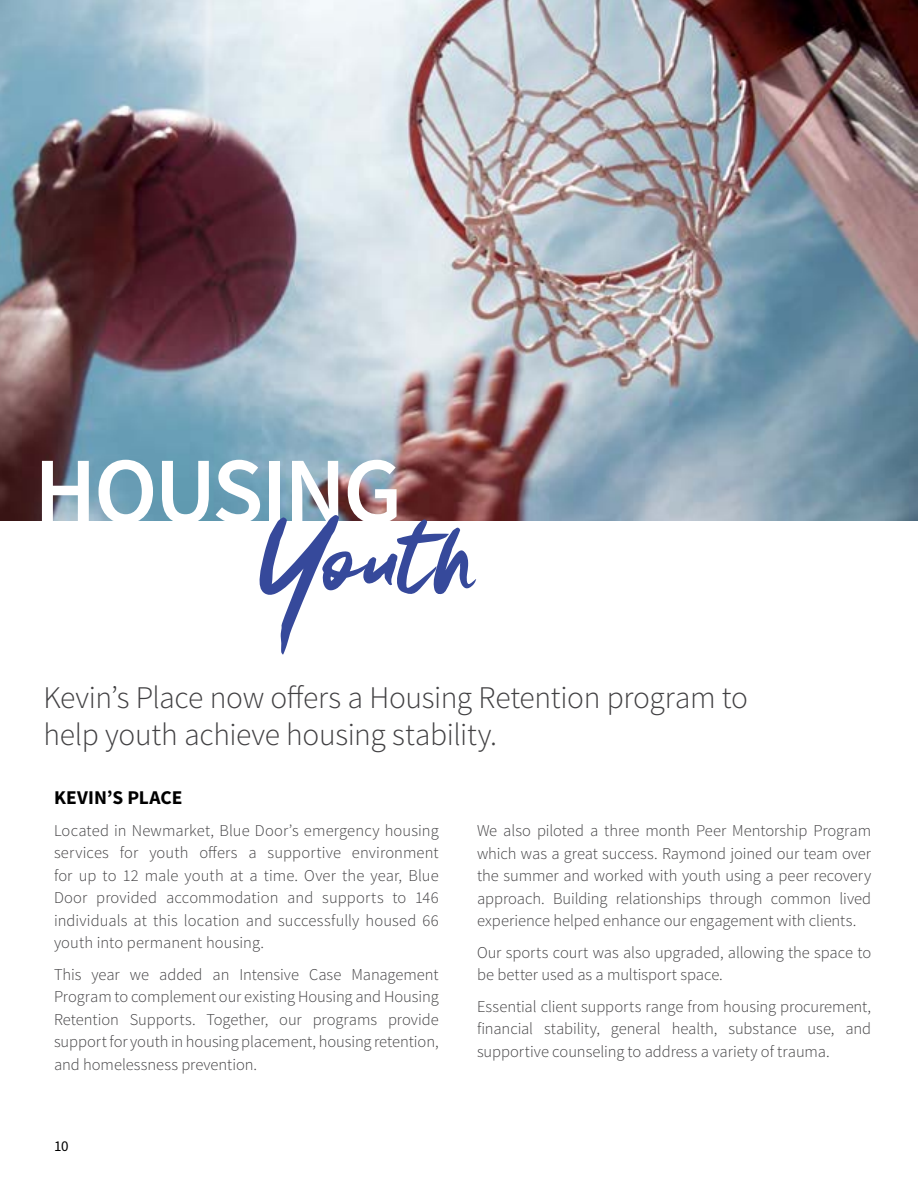
<style>
.page{position:relative;width:918px;height:1188px;background:#fff}
.page>*{position:absolute;margin:0;border:0;box-sizing:border-box;transform-origin:0 0}
.Headline_1_-_Avenir{font:120px "Stray Bullets Smooth";color:#36499b}
.Headline_2_-_Avenir{font:600 94.5px "Source Sans Pro";letter-spacing:-.03em;color:#fff}
.Headline_3_-_Source{font:300 31.5px/37.8px "Source Sans Pro";letter-spacing:-.015em;color:#414042}
.Subhead_2{font:700 19.5px "Source Sans Pro";letter-spacing:.005em;color:#000}
.Body_-_Source_Sans_L{font:300 16.5px/22.5px "Source Sans Pro";color:#414042;text-align:justify}
.t1{font:15px "Source Sans Pro";color:#000}
</style>
<div class="page">
<img style="left:0;top:0;width:918px;height:520px">
<svg style="left:256px;top:515px;width:83px;height:6px"></svg>
<p class="Headline_2_-_Avenir" style="left:34px;top:432px;width:370px">HOUSING</p>
<p class="Headline_1_-_Avenir" style="left:325px;top:466px;width:114px">□◆▼</p>
<p class="Headline_3_-_Source" style="left:44px;top:678px;width:706px">Kevin’s Place now offers a Housing Retention program to help youth achieve housing stability.</p>
<p class="Subhead_2" style="left:54px;top:785px;width:130px">KEVIN’S PLACE</p>
<p class="Body_-_Source_Sans_L" style="left:54px;top:819px;width:386px">Located in Newmarket, Blue Door’s emergency housing services for youth offers a supportive environment for up to 12 male youth at a time. Over the year, Blue Door provided accommodation and supports to 146 individuals at this location and successfully housed 66 youth into permanent housing.</p>
<p class="Body_-_Source_Sans_L" style="left:54px;top:963px;width:386px">This year we added an Intensive Case Management Program to complement our existing Housing and Housing Retention Supports. Together, our programs provide support for youth in housing placement, housing retention, and homelessness prevention.</p>
<p class="t1" style="left:54px;top:1136px;width:16px">10</p>
<p class="Body_-_Source_Sans_L" style="left:477px;top:820px;width:396px">We also piloted a three month Peer Mentorship Program which was a great success. Raymond joined our team over the summer and worked with youth using a peer recovery approach. Building relationships through common lived experience helped enhance our engagement with clients.</p>
<p class="Body_-_Source_Sans_L" style="left:477px;top:941px;width:396px">Our sports court was also upgraded, allowing the space to be better used as a multisport space.</p>
<p class="Body_-_Source_Sans_L" style="left:477px;top:995px;width:396px">Essential client supports range from housing procurement, financial stability, general health, substance use, and supportive counseling to address a variety of trauma.</p>
</div>
